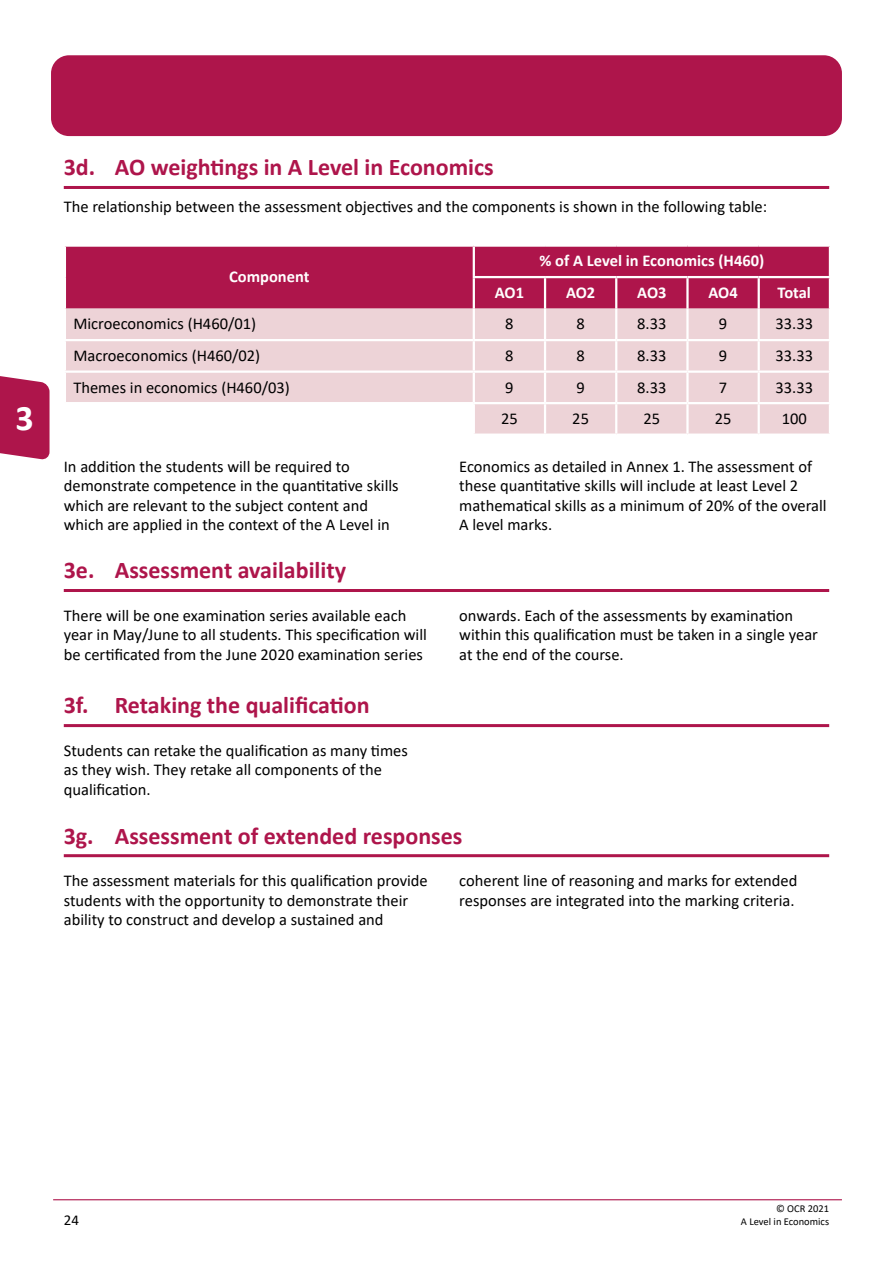
<style>
.page{position:relative;width:893px;height:1263px;background:#fff}
.page>*{position:absolute;margin:0;border:0;box-sizing:border-box;transform-origin:0 0}
.t1{font:700 36px "Calibri";color:#fff}
.t2{font:700 24px "Calibri";color:#ae154b}
.t3{font:16.5px/19.5px "Calibri";color:#000}
.t4{font:700 16.5px "Calibri";color:#fff}
.t5{font:15px "Calibri";color:#000}
.t6{font:10.5px "Calibri";color:#000}
</style>
<div class="page">
<hr style="left:53px;top:1199px;width:789px;height:1px;background:#ae154b">
<div style="left:51px;top:55px;width:791px;height:81px;background:#ae154b;border-radius:18px"></div>
<svg style="left:0;top:376px;width:50px;height:84px;background:#b52c5c"></svg>
<hr style="left:64px;top:186px;width:765px;height:3px;background:#ae154b">
<hr style="left:64px;top:589px;width:765px;height:3px;background:#ae154b">
<hr style="left:64px;top:724px;width:765px;height:3px;background:#ae154b">
<hr style="left:64px;top:854px;width:765px;height:3px;background:#ae154b">
<div style="left:66px;top:247px;width:763px;height:62px;background:#ae154b"></div>
<svg style="left:66px;top:309px;width:763px;height:124px;background:#efd9dc"></svg>
<hr style="left:473px;top:247px;width:2px;height:29px;background:#fff">
<hr style="left:64px;top:339px;width:410px;height:2px;background:#fff">
<hr style="left:473px;top:341px;width:2px;height:29px;background:#fff">
<hr style="left:544px;top:341px;width:2px;height:29px;background:#fff">
<hr style="left:615px;top:341px;width:2px;height:29px;background:#fff">
<hr style="left:686px;top:341px;width:3px;height:29px;background:#fff">
<hr style="left:758px;top:341px;width:2px;height:29px;background:#fff">
<hr style="left:64px;top:370px;width:410px;height:3px;background:#fff">
<hr style="left:474px;top:370px;width:71px;height:3px;background:#fff">
<hr style="left:473px;top:373px;width:2px;height:29px;background:#fff">
<hr style="left:545px;top:370px;width:71px;height:3px;background:#fff">
<hr style="left:544px;top:373px;width:2px;height:29px;background:#fff">
<hr style="left:616px;top:370px;width:71px;height:3px;background:#fff">
<hr style="left:615px;top:373px;width:2px;height:29px;background:#fff">
<hr style="left:687px;top:370px;width:72px;height:3px;background:#fff">
<hr style="left:686px;top:373px;width:3px;height:29px;background:#fff">
<hr style="left:759px;top:370px;width:72px;height:3px;background:#fff">
<hr style="left:758px;top:373px;width:2px;height:29px;background:#fff">
<hr style="left:64px;top:402px;width:410px;height:2px;background:#fff">
<hr style="left:474px;top:402px;width:71px;height:2px;background:#fff">
<hr style="left:473px;top:404px;width:2px;height:29px;background:#fff">
<hr style="left:545px;top:402px;width:71px;height:2px;background:#fff">
<hr style="left:544px;top:404px;width:2px;height:29px;background:#fff">
<hr style="left:616px;top:402px;width:71px;height:2px;background:#fff">
<hr style="left:615px;top:404px;width:2px;height:29px;background:#fff">
<hr style="left:687px;top:402px;width:72px;height:2px;background:#fff">
<hr style="left:686px;top:404px;width:3px;height:29px;background:#fff">
<hr style="left:759px;top:402px;width:72px;height:2px;background:#fff">
<hr style="left:758px;top:404px;width:2px;height:29px;background:#fff">
<hr style="left:473px;top:276px;width:72px;height:2px;background:#fff">
<hr style="left:473px;top:278px;width:2px;height:31px;background:#fff">
<hr style="left:545px;top:276px;width:71px;height:2px;background:#fff">
<hr style="left:544px;top:278px;width:2px;height:31px;background:#fff">
<hr style="left:616px;top:276px;width:71px;height:2px;background:#fff">
<hr style="left:615px;top:278px;width:2px;height:31px;background:#fff">
<hr style="left:687px;top:276px;width:72px;height:2px;background:#fff">
<hr style="left:686px;top:278px;width:3px;height:31px;background:#fff">
<hr style="left:759px;top:276px;width:72px;height:2px;background:#fff">
<hr style="left:758px;top:278px;width:2px;height:31px;background:#fff">
<hr style="left:473px;top:309px;width:2px;height:30px;background:#fff">
<hr style="left:544px;top:309px;width:2px;height:30px;background:#fff">
<hr style="left:615px;top:309px;width:2px;height:30px;background:#fff">
<hr style="left:686px;top:309px;width:3px;height:30px;background:#fff">
<hr style="left:758px;top:309px;width:2px;height:30px;background:#fff">
<hr style="left:474px;top:339px;width:71px;height:2px;background:#fff">
<hr style="left:545px;top:339px;width:71px;height:2px;background:#fff">
<hr style="left:616px;top:339px;width:71px;height:2px;background:#fff">
<hr style="left:687px;top:339px;width:72px;height:2px;background:#fff">
<hr style="left:759px;top:339px;width:72px;height:2px;background:#fff">
<h1 class="t1" style="left:16px;top:393px;width:20px">3</h1>
<h2 class="t2" style="left:64px;top:150px;width:432px">3d. AO weightings in A Level in Economics</h2>
<p class="t3" style="left:64px;top:196px;width:705px">The relationship between the assessment objectives and the components is shown in the following table:</p>
<p class="t4" style="left:229px;top:265px;width:82px">Component</p>
<p class="t4" style="left:540px;top:249px;width:226px">% of A Level in Economics (H460)</p>
<p class="t4" style="left:495px;top:281px;width:31px">AO1</p>
<p class="t4" style="left:566px;top:281px;width:31px">AO2</p>
<p class="t4" style="left:637px;top:281px;width:31px">AO3</p>
<p class="t4" style="left:708px;top:281px;width:31px">AO4</p>
<p class="t4" style="left:778px;top:281px;width:35px">Total</p>
<p class="t3" style="left:73px;top:314px;width:184px">Microeconomics (H460/01)</p>
<p class="t3" style="left:505px;top:314px;width:10px">8</p>
<p class="t3" style="left:576px;top:314px;width:10px">8</p>
<p class="t3" style="left:637px;top:314px;width:31px">8.33</p>
<p class="t3" style="left:719px;top:314px;width:10px">9</p>
<p class="t3" style="left:775px;top:314px;width:39px">33.33</p>
<p class="t3" style="left:73px;top:345px;width:188px">Macroeconomics (H460/02)</p>
<p class="t3" style="left:505px;top:345px;width:10px">8</p>
<p class="t3" style="left:576px;top:345px;width:10px">8</p>
<p class="t3" style="left:637px;top:345px;width:31px">8.33</p>
<p class="t3" style="left:719px;top:345px;width:10px">9</p>
<p class="t3" style="left:775px;top:345px;width:39px">33.33</p>
<p class="t3" style="left:73px;top:377px;width:218px">Themes in economics (H460/03)</p>
<p class="t3" style="left:505px;top:377px;width:10px">9</p>
<p class="t3" style="left:576px;top:377px;width:10px">9</p>
<p class="t3" style="left:637px;top:377px;width:31px">8.33</p>
<p class="t3" style="left:719px;top:377px;width:10px">7</p>
<p class="t3" style="left:775px;top:377px;width:39px">33.33</p>
<p class="t3" style="left:501px;top:408px;width:18px">25</p>
<p class="t3" style="left:572px;top:408px;width:18px">25</p>
<p class="t3" style="left:643px;top:408px;width:18px">25</p>
<p class="t3" style="left:715px;top:408px;width:18px">25</p>
<p class="t3" style="left:782px;top:408px;width:27px">100</p>
<p class="t3" style="left:64px;top:456px;width:336px">In addition the students will be required to demonstrate competence in the quantitative skills which are relevant to the subject content and which are applied in the context of the A Level in</p>
<p class="t3" style="left:459px;top:456px;width:369px">Economics as detailed in Annex 1. The assessment of these quantitative skills will include at least Level 2 mathematical skills as a minimum of 20% of the overall A level marks.</p>
<h2 class="t2" style="left:64px;top:553px;width:284px">3e. Assessment availability</h2>
<p class="t3" style="left:64px;top:605px;width:365px">There will be one examination series available each year in May/June to all students. This specification will be certificated from the June 2020 examination series</p>
<p class="t3" style="left:459px;top:605px;width:360px">onwards. Each of the assessments by examination within this qualification must be taken in a single year at the end of the course.</p>
<h2 class="t2" style="left:64px;top:688px;width:307px">3f. Retaking the qualification</h2>
<p class="t3" style="left:64px;top:740px;width:346px">Students can retake the qualification as many times as they wish. They retake all components of the qualification.</p>
<h2 class="t2" style="left:64px;top:819px;width:400px">3g. Assessment of extended responses</h2>
<p class="t3" style="left:64px;top:870px;width:366px">The assessment materials for this qualification provide students with the opportunity to demonstrate their ability to construct and develop a sustained and</p>
<p class="t3" style="left:459px;top:870px;width:340px">coherent line of reasoning and marks for extended responses are integrated into the marking criteria.</p>
<p class="t6" style="left:776px;top:1201px;width:55px">© OCR 2021</p>
<p class="t5" style="left:64px;top:1209px;width:17px">24</p>
<p class="t6" style="left:741px;top:1214px;width:90px">A Level in Economics</p>
</div>
